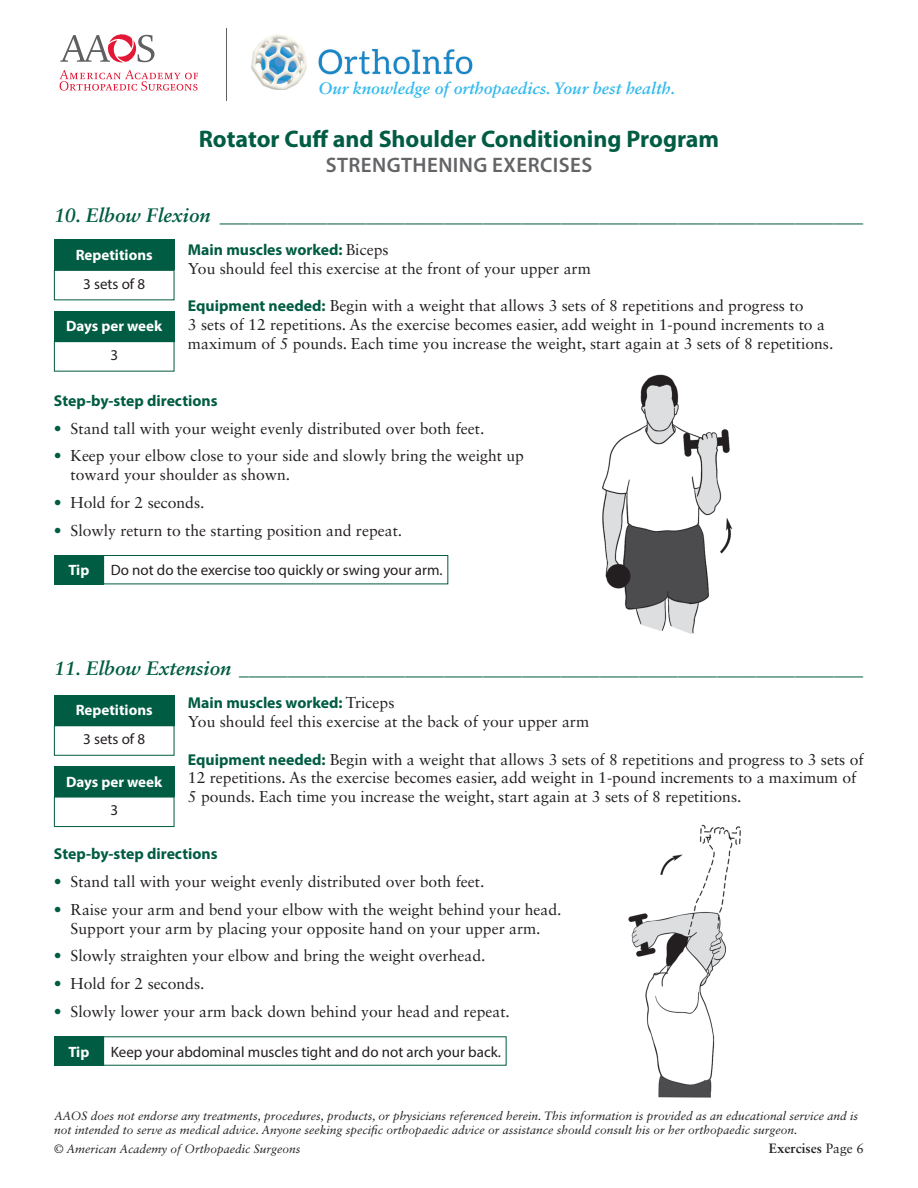
<style>
.page{position:relative;width:918px;height:1188px;background:#fff}
.page>*{position:absolute;margin:0;border:0;box-sizing:border-box;transform-origin:0 0}
.t1{font:700 24px "Myriad Pro";color:#005c42}
.t2{font:600 21px "Myriad Pro";letter-spacing:.02em;color:#636466}
.t3{font:italic 700 19.5px "Sabon LT Std";color:#005c42}
.t4{font:italic 700 16.5px "Sabon LT Std";color:#36baec}
.t5{font:15.75px/18.9px "Sabon LT Std";color:#231f20}
.t6{font:700 15.75px "Myriad Pro";color:#005c42}
.t7{font:15px "Myriad Pro";color:#231f20}
.t8{font:700 15px "Myriad Pro";color:#fff}
.t9{font:700 13.5px "Sabon LT Std";color:#231f20}
.t10{font:italic 12px/14.4px "Sabon LT Std";color:#231f20}
.s1{font-family:"Sabon LT Std";font-weight:400;color:#231f20}
.s2{font-family:"Myriad Pro";font-weight:700;color:#005c42}
.s3{color:#005c42}
.s4{font-weight:400}
</style>
<div class="page">
<svg style="left:60px;top:70px;width:138px;height:21px"></svg>
<svg style="left:60px;top:34px;width:94px;height:29px"></svg>
<hr style="left:227px;top:28px;width:1px;height:73px;background:#5f6062">
<img style="left:252px;top:35px;width:221px;height:55px">
<div style="left:54px;top:311px;width:120px;height:30px;background:#005c42"></div>
<div style="left:54px;top:341px;width:120px;height:31px;border:1px solid #005c42"></div>
<div style="left:54px;top:240px;width:120px;height:30px;background:#005c42"></div>
<div style="left:54px;top:270px;width:120px;height:30px;border:1px solid #005c42"></div>
<div style="left:54px;top:555px;width:50px;height:29px;background:#005c42"></div>
<div style="left:103px;top:555px;width:345px;height:29px;border:1px solid #005c42"></div>
<img style="left:602px;top:374px;width:131px;height:260px">
<img style="left:628px;top:824px;width:113px;height:274px">
<div style="left:54px;top:766px;width:120px;height:31px;background:#005c42"></div>
<div style="left:54px;top:797px;width:120px;height:30px;border:1px solid #005c42"></div>
<div style="left:54px;top:695px;width:120px;height:30px;background:#005c42"></div>
<div style="left:54px;top:725px;width:120px;height:31px;border:1px solid #005c42"></div>
<div style="left:54px;top:1036px;width:50px;height:30px;background:#005c42"></div>
<p class="t4" style="left:318px;top:78px;width:358px">Our knowledge of orthopaedics. Your best health.</p>
<h1 class="t1" style="left:199px;top:123px;width:522px">Rotator Cuff and Shoulder Conditioning Program</h1>
<h2 class="t2" style="left:326px;top:152px;width:268px">STRENGTHENING EXERCISES</h2>
<p class="t3" style="left:54px;top:204px;width:811px">10. Elbow Flexion __________________________________________________________________</p>
<p class="t6" style="left:188px;top:239px;width:202px">Main muscles worked: <span class="s1">Biceps</span></p>
<p class="t5" style="left:188px;top:258px;width:404px">You should feel this exercise at the front of your upper arm</p>
<p class="t5" style="left:188px;top:296px;width:647px"><span class="s2">Equipment needed:</span> Begin with a weight that allows 3 sets of 8 repetitions and progress to<br>3 sets of 12 repetitions. As the exercise becomes easier, add weight in 1-pound increments to a maximum of 5 pounds. Each time you increase the weight, start again at 3 sets of 8 repetitions.</p>
<p class="t8" style="left:76px;top:245px;width:78px">Repetitions</p>
<p class="t7" style="left:83px;top:274px;width:63px">3 sets of 8</p>
<p class="t8" style="left:66px;top:316px;width:98px">Days per week</p>
<p class="t7" style="left:110px;top:346px;width:9px">3</p>
<p class="t6" style="left:54px;top:390px;width:165px">Step-by-step directions</p>
<p class="t5" style="left:54px;top:419px;width:432px"><span class="s3">•</span> Stand tall with your weight evenly distributed over both feet.</p>
<p class="t5" style="left:71px;top:446px;width:455px;text-indent:-17px"><span class="s3">•</span> Keep your elbow close to your side and slowly bring the weight up toward your shoulder as shown.</p>
<p class="t5" style="left:54px;top:493px;width:152px"><span class="s3">•</span> Hold for 2 seconds.</p>
<p class="t5" style="left:54px;top:521px;width:350px"><span class="s3">•</span> Slowly return to the starting position and repeat.</p>
<p class="t8" style="left:68px;top:560px;width:22px">Tip</p>
<p class="t7" style="left:111px;top:561px;width:333px">Do not do the exercise too quickly or swing your arm.</p>
<p class="t3" style="left:54px;top:657px;width:811px">11. Elbow Extension ________________________________________________________________</p>
<p class="t6" style="left:188px;top:692px;width:208px">Main muscles worked: <span class="s1">Triceps</span></p>
<p class="t5" style="left:188px;top:712px;width:403px">You should feel this exercise at the back of your upper arm</p>
<p class="t5" style="left:188px;top:750px;width:677px"><span class="s2">Equipment needed:</span> Begin with a weight that allows 3 sets of 8 repetitions and progress to 3 sets of<br>12 repetitions. As the exercise becomes easier, add weight in 1-pound increments to a maximum of<br>5 pounds. Each time you increase the weight, start again at 3 sets of 8 repetitions.</p>
<p class="t8" style="left:76px;top:700px;width:78px">Repetitions</p>
<p class="t7" style="left:83px;top:730px;width:63px">3 sets of 8</p>
<p class="t8" style="left:66px;top:772px;width:98px">Days per week</p>
<p class="t7" style="left:110px;top:801px;width:9px">3</p>
<p class="t6" style="left:54px;top:844px;width:165px">Step-by-step directions</p>
<p class="t5" style="left:54px;top:872px;width:432px"><span class="s3">•</span> Stand tall with your weight evenly distributed over both feet.</p>
<p class="t5" style="left:54px;top:900px;width:509px;text-align:center"><span class="s3">•</span> Raise your arm and bend your elbow with the weight behind your head.<br>Support your arm by placing your opposite hand on your upper arm.</p>
<p class="t5" style="left:54px;top:946px;width:433px"><span class="s3">•</span> Slowly straighten your elbow and bring the weight overhead.</p>
<p class="t5" style="left:54px;top:974px;width:152px"><span class="s3">•</span> Hold for 2 seconds.</p>
<p class="t5" style="left:54px;top:1002px;width:458px"><span class="s3">•</span> Slowly lower your arm back down behind your head and repeat.</p>
<p class="t8" style="left:68px;top:1042px;width:22px">Tip</p>
<p class="t7" style="left:111px;top:1042px;width:392px">Keep your abdominal muscles tight and do not arch your back.</p>
<p class="t10" style="left:54px;top:1108px;width:806px">AAOS does not endorse any treatments, procedures, products, or physicians referenced herein. This information is provided as an educational service and is not intended to serve as medical advice. Anyone seeking specific orthopaedic advice or assistance should consult his or her orthopaedic surgeon.</p>
<p class="t10" style="left:54px;top:1142px;width:248px">© American Academy of Orthopaedic Surgeons</p>
<p class="t9" style="left:769px;top:1140px;width:97px">Exercises <span class="s4">Page 6</span></p>
</div>
